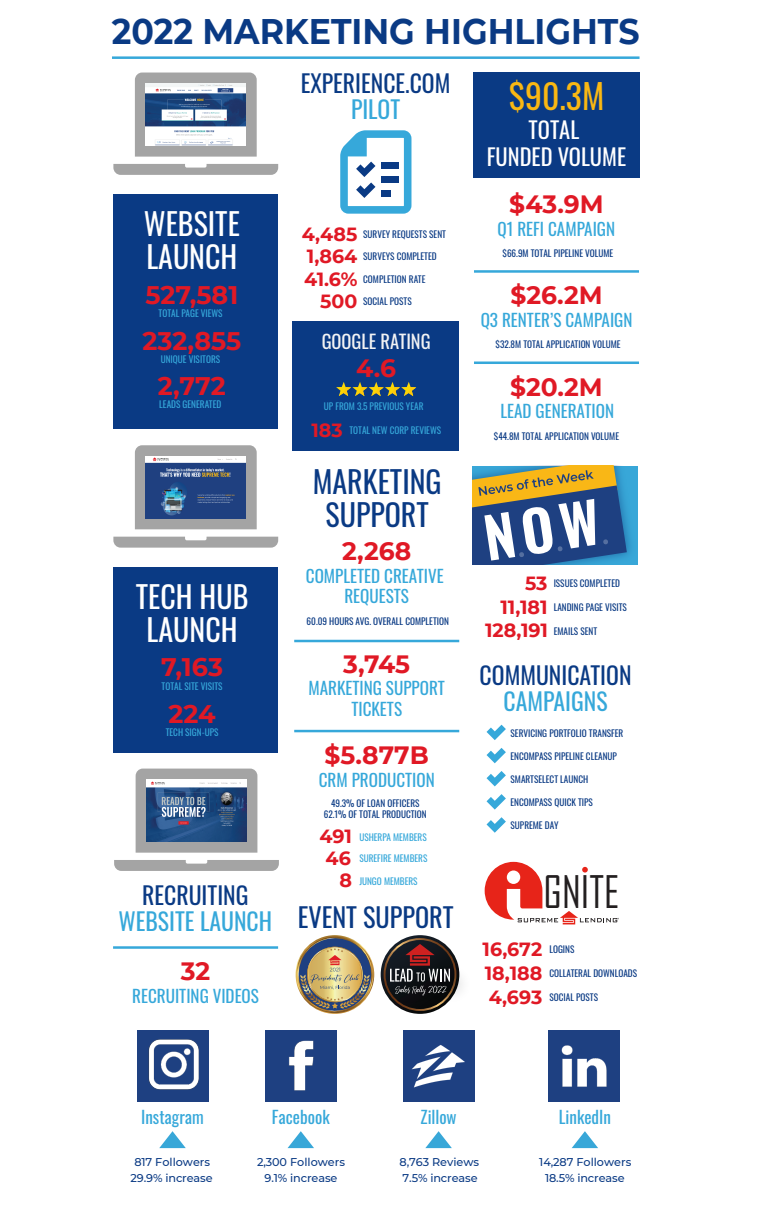
<style>
.page{position:relative;width:765px;height:1206px;background:#fff}
.page>*{position:absolute;margin:0;border:0;box-sizing:border-box;transform-origin:0 0}
.t1{font:42.88px "Agency FB";color:#231f20}
.t2{font:700 35.5px "Montserrat";color:#0a3a84;scale:.94 1}
.t3{font:33.75px "Oswald";color:#fab813}
.t4{font:30px/32.5px "Oswald";color:#fff}
.t5{font:30px/32.5px "Oswald";color:#0a3a84;text-align:center}
.t6{font:26.25px "Oswald";color:#0a3a84}
.t7{font:700 25.38px "Montserrat";color:#e01925}
.t8{font:700 25px "Montserrat";color:#e01925}
.t9{font:23.75px "Oswald";color:#0a3a84}
.t10{font:23.75px "Oswald";color:#36a8da}
.t11{font:22.5px/26.2px "Oswald";color:#fff;text-align:center}
.t12{font:700 19px "Montserrat";color:#e01925}
.t13{font:18.5px "Oswald";color:#f2f3f4}
.t14{font:17.12px/20.5px "Oswald";color:#36a8da;text-align:center}
.t15{font:500 11.25px/15.9px "Montserrat";letter-spacing:-.01em;color:#0a3a84;text-align:center}
.t16{font:9.25px/11px "Oswald";color:#0a3a84;text-align:center}
.t17{font:9.25px "Oswald";color:#36a8da}
.s1{font-family:"Montserrat";font-weight:700;font-size:19px;color:#e01925}
.s2{font-family:"Oswald";font-weight:400;font-size:9.25px;color:#0a3a84}
</style>
<div class="page">
<img style="left:113px;top:136px;width:525px;height:813px">
<div style="left:473px;top:72px;width:167px;height:106px;background:#0a3a84"></div>
<div style="left:293px;top:321px;width:166px;height:129px;background:#0a3a84"></div>
<div style="left:113px;top:194px;width:165px;height:234px;background:#0a3a84"></div>
<svg style="left:340px;top:130px;width:71px;height:84px"></svg>
<hr style="left:112px;top:56px;width:528px;height:3px;background:#36a8da">
<svg style="left:135px;top:72px;width:122px;height:85px;background:#a8a9a9"></svg>
<svg style="left:113px;top:164px;width:165px;height:11px;background:#a9a9a9"></svg>
<img style="left:146px;top:84px;width:100px;height:62px">
<svg style="left:336px;top:382px;width:80px;height:14px"></svg>
<hr style="left:474px;top:270px;width:165px;height:3px;background:#36a8da">
<hr style="left:474px;top:361px;width:165px;height:3px;background:#36a8da">
<hr style="left:294px;top:639px;width:165px;height:3px;background:#36a8da">
<hr style="left:294px;top:729px;width:165px;height:3px;background:#36a8da">
<div style="left:113px;top:567px;width:165px;height:185px;background:#0a3a84"></div>
<svg style="left:135px;top:445px;width:122px;height:84px;background:#a2a3a4"></svg>
<svg style="left:113px;top:536px;width:165px;height:11px;background:#aeaeae"></svg>
<div style="left:136px;top:768px;width:121px;height:84px;background:#a4a4a4"></div>
<svg style="left:114px;top:859px;width:165px;height:11px;background:#b0b0b0"></svg>
<img style="left:627px;top:466px;width:11px;height:98px">
<svg style="left:473px;top:466px;width:154px;height:98px"></svg>
<hr style="left:113px;top:946px;width:165px;height:2px;background:#36a8da">
<svg style="left:485px;top:861px;width:134px;height:63px"></svg>
<svg style="left:487px;top:724px;width:19px;height:16px"></svg>
<svg style="left:487px;top:747px;width:19px;height:16px"></svg>
<svg style="left:487px;top:770px;width:19px;height:16px"></svg>
<svg style="left:487px;top:794px;width:19px;height:15px"></svg>
<svg style="left:487px;top:817px;width:19px;height:15px"></svg>
<img style="left:146px;top:779px;width:101px;height:62px">
<img style="left:145px;top:456px;width:101px;height:62px">
<svg style="left:160px;top:1131px;width:25px;height:16px"></svg>
<div style="left:265px;top:1029px;width:72px;height:72px;background:#1e4081"></div>
<img style="left:289px;top:1040px;width:25px;height:51px">
<div style="left:137px;top:1029px;width:71px;height:72px;background:#1e4081"></div>
<img style="left:148px;top:1039px;width:51px;height:51px">
<div style="left:548px;top:1029px;width:72px;height:72px;background:#1e4081"></div>
<img style="left:561px;top:1045px;width:46px;height:42px">
<div style="left:403px;top:1029px;width:72px;height:72px;background:#1e4081"></div>
<img style="left:403px;top:1045px;width:69px;height:57px">
<svg style="left:288px;top:1131px;width:25px;height:16px"></svg>
<svg style="left:426px;top:1131px;width:25px;height:16px"></svg>
<svg style="left:572px;top:1131px;width:26px;height:16px"></svg>
<img style="left:456px;top:959px;width:6px;height:34px">
<img style="left:291px;top:932px;width:165px;height:82px">
<h2 class="t2" style="left:112px;top:6px;width:563px">2022 MARKETING HIGHLIGHTS</h2>
<h3 class="t9" style="left:301px;top:62px;width:151px">EXPERIENCE.COM</h3>
<h3 class="t10" style="left:351px;top:88px;width:51px">PILOT</h3>
<h3 class="t3" style="left:509px;top:67px;width:97px">$90.3M</h3>
<h3 class="t11" style="left:487px;top:115px;width:141px">TOTAL<br>FUNDED VOLUME</h3>
<h3 class="t4" style="left:144px;top:205px;width:98px">WEBSITE<br>LAUNCH</h3>
<h3 class="t7" style="left:145px;top:276px;width:94px">527,581</h3>
<p class="t17" style="left:159px;top:305px;width:66px">TOTAL PAGE VIEWS</p>
<h3 class="t7" style="left:142px;top:322px;width:100px">232,855</h3>
<p class="t17" style="left:161px;top:351px;width:61px">UNIQUE VISITORS</p>
<h3 class="t7" style="left:158px;top:367px;width:69px">2,772</h3>
<p class="t17" style="left:159px;top:396px;width:64px">LEADS GENERATED</p>
<h3 class="t4" style="left:136px;top:577px;width:114px;text-align:center">TECH HUB<br>LAUNCH</h3>
<h3 class="t7" style="left:161px;top:649px;width:63px">7,163</h3>
<p class="t17" style="left:162px;top:677px;width:62px">TOTAL SITE VISITS</p>
<h3 class="t7" style="left:168px;top:695px;width:49px">224</h3>
<p class="t17" style="left:166px;top:724px;width:54px">TECH SIGN-UPS</p>
<h3 class="t9" style="left:142px;top:874px;width:108px">RECRUITING</h3>
<h3 class="t10" style="left:119px;top:900px;width:155px">WEBSITE LAUNCH</h3>
<h3 class="t8" style="left:181px;top:953px;width:31px">32</h3>
<h3 class="t14" style="left:132px;top:984px;width:128px">RECRUITING VIDEOS</h3>
<p class="t16" style="left:302px;top:228px;width:146px"><span class="s1">4,485</span> SURVEY REQUESTS SENT</p>
<p class="t16" style="left:307px;top:250px;width:131px"><span class="s1">1,864</span> SURVEYS COMPLETED</p>
<p class="t16" style="left:304px;top:273px;width:123px"><span class="s1">41.6%</span> COMPLETION RATE</p>
<p class="t16" style="left:320px;top:295px;width:93px"><span class="s1">500</span> SOCIAL POSTS</p>
<h3 class="t13" style="left:322px;top:324px;width:110px">GOOGLE RATING</h3>
<h3 class="t8" style="left:356px;top:350px;width:41px">4.6</h3>
<p class="t17" style="left:324px;top:398px;width:101px">UP FROM 3.5 PREVIOUS YEAR</p>
<p class="t17" style="left:311px;top:422px;width:131px"><span class="s1">183</span> TOTAL NEW CORP REVIEWS</p>
<h3 class="t5" style="left:313px;top:462px;width:130px">MARKETING<br>SUPPORT</h3>
<h3 class="t8" style="left:342px;top:533px;width:70px">2,268</h3>
<h3 class="t14" style="left:306px;top:564px;width:139px">COMPLETED CREATIVE<br>REQUESTS</h3>
<p class="t16" style="left:307px;top:615px;width:144px">60.09 HOURS AVG. OVERALL COMPLETION</p>
<h3 class="t8" style="left:343px;top:645px;width:68px">3,745</h3>
<h3 class="t14" style="left:308px;top:676px;width:138px">MARKETING SUPPORT<br>TICKETS</h3>
<h3 class="t8" style="left:325px;top:737px;width:106px">$5.877B</h3>
<p class="t16" style="left:324px;top:796px;width:105px">49.3% OF LOAN OFFICERS<br>62.1% OF TOTAL PRODUCTION</p>
<p class="t17" style="left:319px;top:828px;width:109px"><span class="s1">491</span> USHERPA MEMBERS</p>
<p class="t17" style="left:326px;top:849px;width:103px"><span class="s1">46</span> SUREFIRE MEMBERS</p>
<p class="t17" style="left:339px;top:872px;width:80px"><span class="s1">8</span> JUNGO MEMBERS</p>
<h3 class="t14" style="left:319px;top:767px;width:118px">CRM PRODUCTION</h3>
<h3 class="t6" style="left:298px;top:894px;width:157px">EVENT SUPPORT</h3>
<h3 class="t8" style="left:509px;top:186px;width:96px">$43.9M</h3>
<p class="t16" style="left:502px;top:247px;width:112px">$66.9M TOTAL PIPELINE VOLUME</p>
<h3 class="t14" style="left:497px;top:217px;width:119px">Q1 REFI CAMPAIGN</h3>
<h3 class="t8" style="left:510px;top:277px;width:94px">$26.2M</h3>
<p class="t16" style="left:496px;top:338px;width:127px">$32.8M TOTAL APPLICATION VOLUME</p>
<h3 class="t14" style="left:481px;top:308px;width:153px">Q3 RENTER’S CAMPAIGN</h3>
<h3 class="t8" style="left:510px;top:368px;width:94px">$20.2M</h3>
<p class="t16" style="left:494px;top:429px;width:127px">$44.8M TOTAL APPLICATION VOLUME</p>
<h3 class="t14" style="left:500px;top:399px;width:115px">LEAD GENERATION</h3>
<p class="t16" style="left:525px;top:576px;width:96px"><span class="s1">53</span> ISSUES COMPLETED</p>
<p class="t16" style="left:500px;top:600px;width:128px"><span class="s1">11,181</span> LANDING PAGE VISITS</p>
<p class="t16" style="left:485px;top:624px;width:114px"><span class="s1">128,191</span> EMAILS SENT</p>
<h3 class="t9" style="left:480px;top:654px;width:153px">COMMUNICATION</h3>
<h3 class="t10" style="left:504px;top:680px;width:106px">CAMPAIGNS</h3>
<p class="t16" style="left:511px;top:726px;width:114px">SERVICING PORTFOLIO TRANSFER</p>
<p class="t16" style="left:511px;top:749px;width:108px">ENCOMPASS PIPELINE CLEANUP</p>
<p class="t16" style="left:511px;top:772px;width:79px">SMARTSELECT LAUNCH</p>
<p class="t16" style="left:511px;top:795px;width:84px">ENCOMPASS QUICK TIPS</p>
<p class="t16" style="left:511px;top:818px;width:49px">SUPREME DAY</p>
<h1 class="t1" style="left:544px;top:865px;width:77px">GNITE</h1>
<h3 class="t12" style="left:483px;top:935px;width:93px">16,672 <span class="s2">LOGINS</span></h3>
<p class="t16" style="left:485px;top:966px;width:154px"><span class="s1">18,188</span> COLLATERAL DOWNLOADS</p>
<p class="t16" style="left:489px;top:990px;width:111px"><span class="s1">4,693</span> SOCIAL POSTS</p>
<h3 class="t14" style="left:141px;top:1105px;width:64px">Instagram</h3>
<p class="t15" style="left:131px;top:1153px;width:84px">817 Followers<br>29.9% increase</p>
<h3 class="t14" style="left:272px;top:1105px;width:59px">Facebook</h3>
<p class="t15" style="left:257px;top:1153px;width:90px">2,300 Followers<br>9.1% increase</p>
<h3 class="t14" style="left:421px;top:1105px;width:38px">Zillow</h3>
<p class="t15" style="left:400px;top:1153px;width:81px;text-align:left">8,763 Reviews<br>7.5% increase</p>
<h3 class="t14" style="left:559px;top:1105px;width:54px">LinkedIn</h3>
<p class="t15" style="left:539px;top:1153px;width:94px">14,287 Followers<br>18.5% increase</p>
</div>
